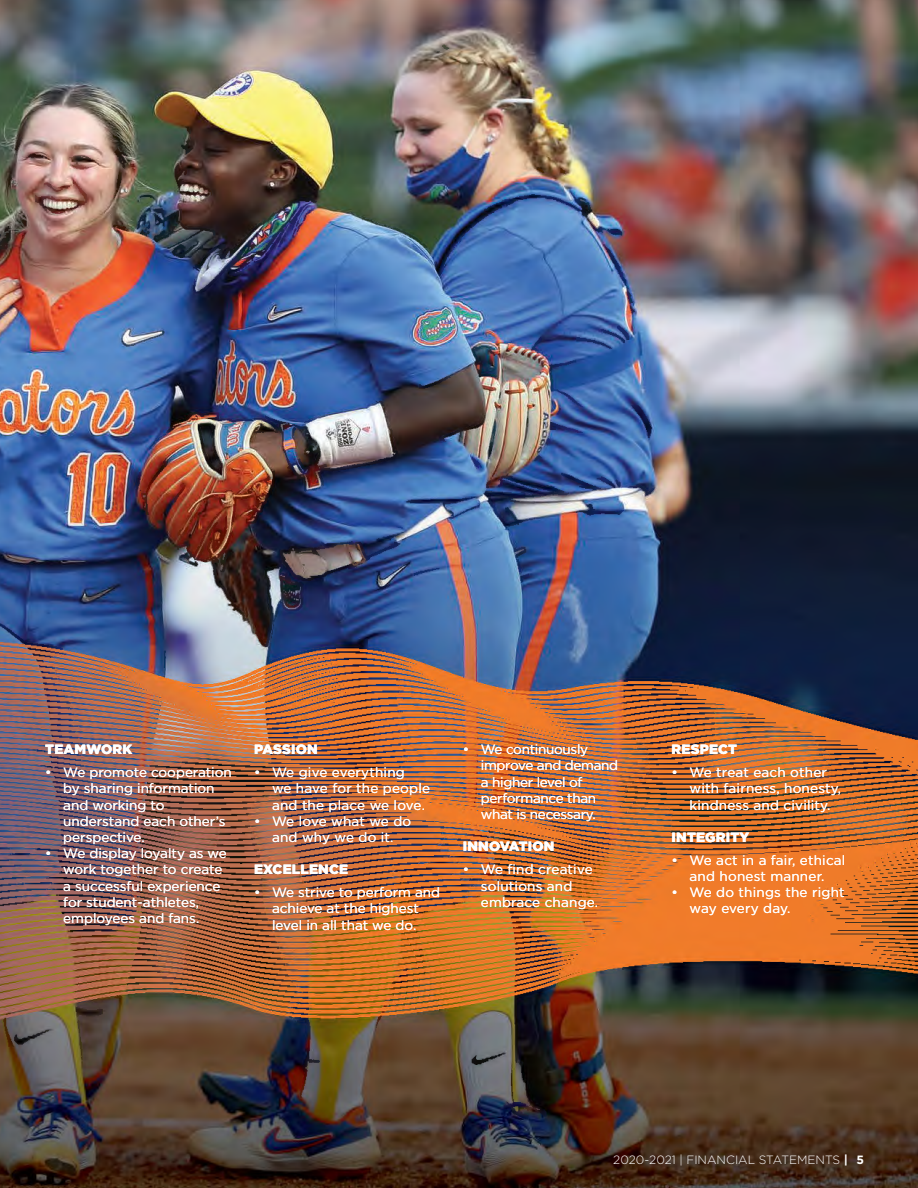
<style>
.page{position:relative;width:918px;height:1188px;background:#fff}
.page>*{position:absolute;margin:0;border:0;box-sizing:border-box;transform-origin:0 0}
.t1{font:13.5px/16.2px "Gotham";color:#fff}
.t2{font:13.5px/16.2px "Gotham";letter-spacing:-.02em;color:#fff}
.t3{font:900 13.5px "Gotham";letter-spacing:.015em;color:#fff}
.t4{font:300 12px "Gotham";color:#fff}
.s1{font-weight:700}
</style>
<div class="page">
<img style="left:0;top:0;width:918px;height:1188px">
<p class="t3" style="left:45px;top:740px;width:89px">TEAMWORK</p>
<p class="t1" style="left:63px;top:764px;width:170px;text-indent:-18px">• We promote cooperation by sharing information and working to understand each other’s perspective.</p>
<p class="t1" style="left:63px;top:845px;width:165px;text-indent:-18px">• We display loyalty as we work together to create a successful experience for student-athletes, employees and fans.</p>
<p class="t3" style="left:254px;top:740px;width:65px">PASSION</p>
<p class="t1" style="left:272px;top:764px;width:160px;text-indent:-18px">• We give everything<br>we have for the people and the place we love.</p>
<p class="t1" style="left:254px;top:813px;width:159px;text-align:center">• We love what we do and why we do it.</p>
<p class="t3" style="left:254px;top:860px;width:96px">EXCELLENCE</p>
<p class="t1" style="left:254px;top:884px;width:188px;text-align:center">• We strive to perform and achieve at the highest<br>level in all that we do.</p>
<p class="t2" style="left:481px;top:741px;width:139px;text-indent:-18px">• We continuously improve and demand a higher level of performance than what is necessary.</p>
<p class="t3" style="left:463px;top:837px;width:93px">INNOVATION</p>
<p class="t1" style="left:481px;top:861px;width:119px;text-indent:-18px">• We find creative solutions and embrace change.</p>
<p class="t3" style="left:672px;top:740px;width:67px">RESPECT</p>
<p class="t1" style="left:690px;top:764px;width:153px;text-indent:-18px">• We treat each other with fairness, honesty, kindness and civility.</p>
<p class="t3" style="left:672px;top:828px;width:79px">INTEGRITY</p>
<p class="t1" style="left:672px;top:852px;width:175px;text-align:center">• We act in a fair, ethical and honest manner.</p>
<p class="t1" style="left:690px;top:884px;width:157px;text-indent:-18px">• We do things the right way every day.</p>
<p class="t4" style="left:613px;top:1152px;width:252px">2020-2021 | FINANCIAL STATEMENTS <span class="s1">| 5</span></p>
</div>
